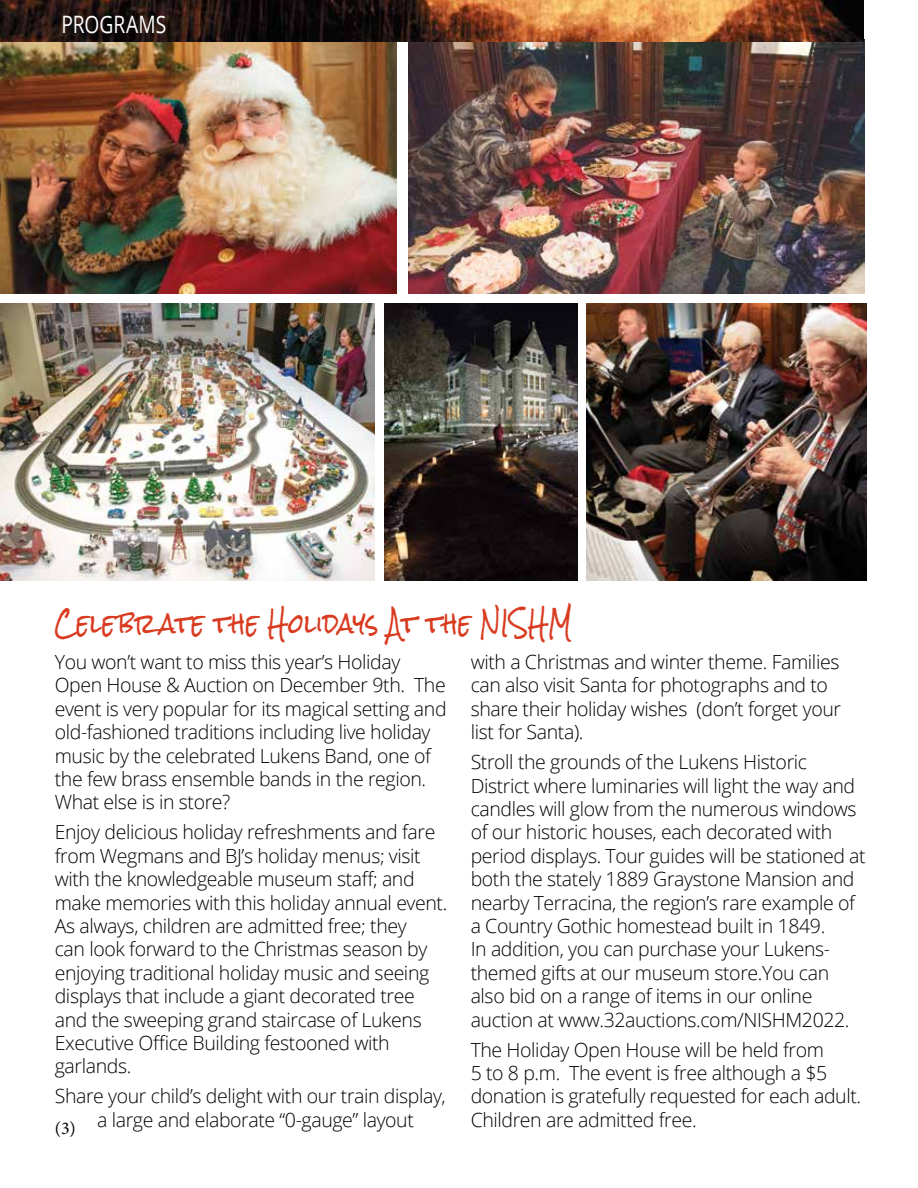
<style>
.page{position:relative;width:918px;height:1188px;background:#fff}
.page>*{position:absolute;margin:0;border:0;box-sizing:border-box;transform-origin:0 0}
.t1{font:27px "Rock Salt";letter-spacing:.015em;color:#d93b20;scale:.82 1}
.t2{font:24px "Open Sans";color:#fff;scale:.8 1}
.t3{font:300 19.5px/23.4px "Open Sans";letter-spacing:-.02em;color:#000}
.t4{font:18px "Minion Pro";color:#000}
</style>
<div class="page">
<img style="left:408px;top:42px;width:456px;height:252px">
<img style="left:385px;top:303px;width:192px;height:277px">
<img style="left:0;top:42px;width:396px;height:252px">
<img style="left:586px;top:303px;width:280px;height:277px">
<img style="left:0;top:303px;width:375px;height:277px">
<img style="left:0;top:0;width:864px;height:42px">
<p class="t2" style="left:62px;top:8px;width:133px">PROGRAMS</p>
<h1 class="t1" style="left:55px;top:609px;width:632px">Cele br ate the Holidays At the NISHM</h1>
<p class="t3" style="left:55px;top:650px;width:393px">You won’t want to miss this year’s Holiday Open House &amp; Auction on December 9th. The event is very popular for its magical setting and old-fashioned traditions including live holiday music by the celebrated Lukens Band, one of the few brass ensemble bands in the region.<br>What else is in store?</p>
<p class="t3" style="left:55px;top:820px;width:394px">Enjoy delicious holiday refreshments and fare from Wegmans and BJ’s holiday menus; visit with the knowledgeable museum staff; and make memories with this holiday annual event.<br>As always, children are admitted free; they<br>can look forward to the Christmas season by enjoying traditional holiday music and seeing displays that include a giant decorated tree and the sweeping grand staircase of Lukens Executive Office Building festooned with garlands.</p>
<p class="t3" style="left:55px;top:1084px;width:393px;text-align:center">Share your child’s delight with our train display, a large and elaborate “0-gauge” layout</p>
<p class="t3" style="left:471px;top:650px;width:372px">with a Christmas and winter theme. Families can also visit Santa for photographs and to share their holiday wishes (don’t forget your list for Santa).</p>
<p class="t3" style="left:471px;top:750px;width:397px">Stroll the grounds of the Lukens Historic District where luminaries will light the way and candles will glow from the numerous windows of our historic houses, each decorated with period displays. Tour guides will be stationed at both the stately 1889 Graystone Mansion and nearby Terracina, the region’s rare example of a Country Gothic homestead built in 1849.<br>In addition, you can purchase your Lukens&shy;themed gifts at our museum store.You can also bid on a range of items in our online auction at www.32auctions.com/NISHM2022.</p>
<p class="t3" style="left:471px;top:1037px;width:392px">The Holiday Open House will be held from<br>5 to 8 p.m. The event is free although a $5 donation is gratefully requested for each adult.<br>Children are admitted free.</p>
<p class="t4" style="left:55px;top:1116px;width:23px">(3)</p>
</div>
